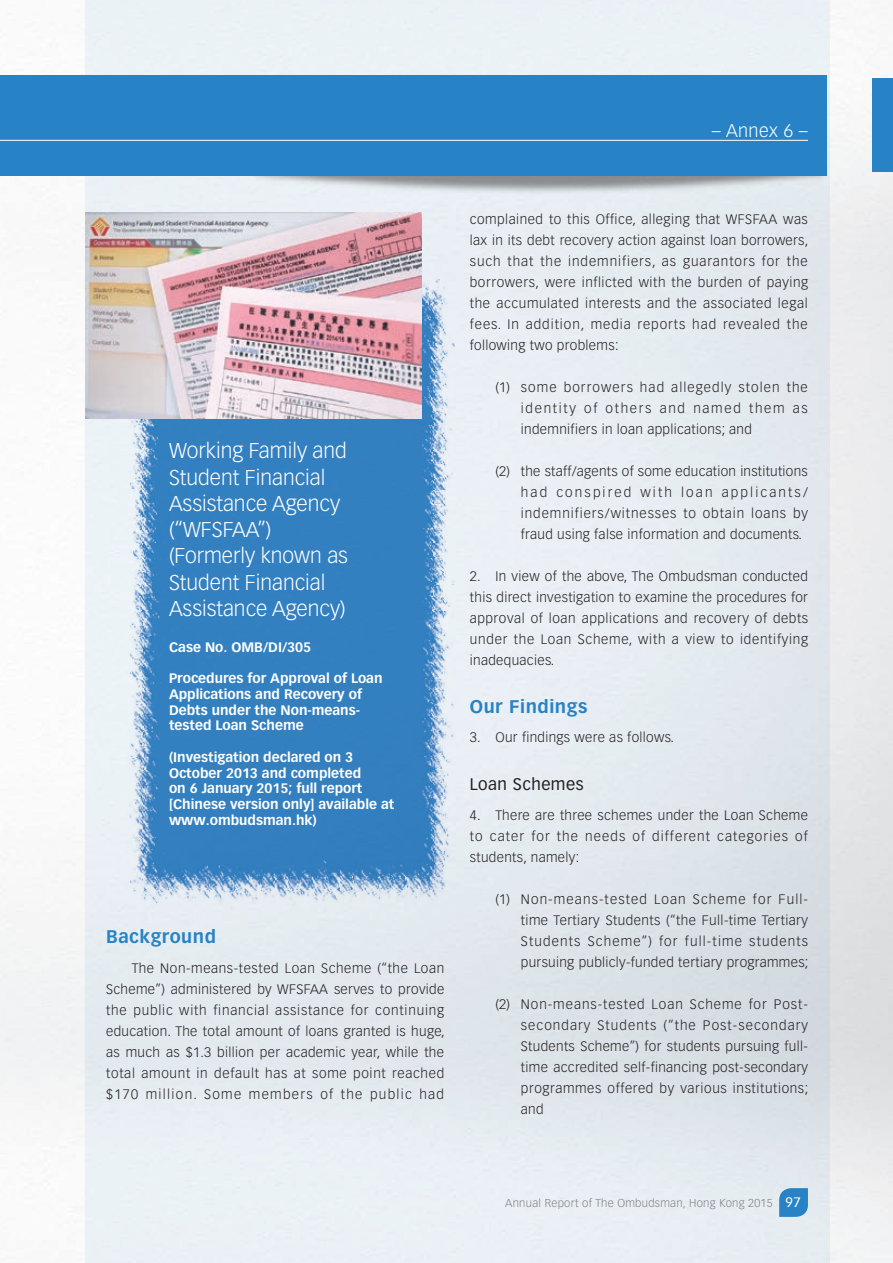
<style>
.page{position:relative;width:893px;height:1263px;background:#fff}
.page>*{position:absolute;margin:0;border:0;box-sizing:border-box;transform-origin:0 0}
.t1{font:300 21px/26.2px "Vectora LT Std";color:#fff}
.t2{font:700 18px "Vectora LT Std";letter-spacing:.03em;color:#2783c5}
.t3{font:300 18px "Vectora LT Std";letter-spacing:.025em;color:#fff}
.t4{font:16.5px "Vectora LT Std";letter-spacing:.03em;color:#231f20}
.t5{font:300 13.5px/21px "Vectora LT Std";letter-spacing:.045em;color:#231f20;text-align:justify}
.t6{font:700 13.5px/15.8px "Vectora LT Std";color:#fff}
.t7{font:300 13.5px "Vectora LT Std";letter-spacing:.025em;color:#231f20}
.t8{font:300 11.25px "Vectora LT Std";letter-spacing:.025em;color:#808285}
.s1{font-weight:400;font-size:13.5px;color:#fff}
</style>
<div class="page">
<img style="left:0;top:0;width:893px;height:1263px">
<div style="left:85px;top:0;width:744px;height:1263px;background:linear-gradient(to right,#eaf1f5,#e0e7ec)"></div>
<svg style="left:779px;top:1188px;width:29px;height:29px"></svg>
<img style="left:200px;top:176px;width:693px;height:24px">
<div style="left:872px;top:79px;width:21px;height:93px;background:#2783c5"></div>
<div style="left:0;top:75px;width:826px;height:101px;background:#2783c5"></div>
<hr style="left:0;top:140px;width:808px;height:1px;background:#fff">
<img style="left:119px;top:264px;width:338px;height:651px">
<img style="left:85px;top:213px;width:337px;height:206px">
<h2 class="t3" style="left:712px;top:120px;width:98px">– Annex 6 –</h2>
<h1 class="t1" style="left:169px;top:438px;width:180px">Working Family and<br>Student Financial<br>Assistance Agency (“WFSFAA”) (Formerly known as<br>Student Financial<br>Assistance Agency)</h1>
<p class="t6" style="left:169px;top:639px;width:144px">Case No. OMB/DI/305</p>
<p class="t6" style="left:169px;top:670px;width:215px">Procedures for Approval of Loan<br>Applications and Recovery of<br>Debts under the Non-means&shy;tested Loan Scheme</p>
<p class="t6" style="left:169px;top:749px;width:227px">(Investigation declared on 3<br>October 2013 and completed<br>on 6 January 2015; full report [Chinese version only] available at www.ombudsman.hk)</p>
<h2 class="t2" style="left:106px;top:926px;width:111px">Background</h2>
<p class="t5" style="left:106px;top:958px;width:340px;text-indent:26px">The Non-means-tested Loan Scheme (“the Loan Scheme”) administered by WFSFAA serves to provide the public with financial assistance for continuing education. The total amount of loans granted is huge, as much as $1.3 billion per academic year, while the total amount in default has at some point reached $170 million. Some members of the public had</p>
<p class="t5" style="left:470px;top:209px;width:340px">complained to this Office, alleging that WFSFAA was lax in its debt recovery action against loan borrowers, such that the indemnifiers, as guarantors for the borrowers, were inflicted with the burden of paying the accumulated interests and the associated legal fees. In addition, media reports had revealed the following two problems:</p>
<p class="t5" style="left:521px;top:377px;width:288px;text-indent:-26px">(1) some borrowers had allegedly stolen the identity of others and named them as indemnifiers in loan applications; and</p>
<p class="t5" style="left:521px;top:461px;width:289px;text-indent:-26px">(2) the staff/agents of some education institutions had conspired with loan applicants/ indemnifiers/witnesses to obtain loans by fraud using false information and documents.</p>
<p class="t5" style="left:470px;top:566px;width:340px">2. In view of the above, The Ombudsman conducted this direct investigation to examine the procedures for approval of loan applications and recovery of debts under the Loan Scheme, with a view to identifying inadequacies.</p>
<h2 class="t2" style="left:470px;top:695px;width:119px">Our Findings</h2>
<p class="t7" style="left:470px;top:730px;width:206px">3. Our findings were as follows.</p>
<p class="t4" style="left:470px;top:775px;width:115px">Loan Schemes</p>
<p class="t5" style="left:470px;top:805px;width:340px">4. There are three schemes under the Loan Scheme to cater for the needs of different categories of students, namely:</p>
<p class="t5" style="left:521px;top:889px;width:289px;text-indent:-26px">(1) Non-means-tested Loan Scheme for Full&shy;time Tertiary Students (“the Full-time Tertiary Students Scheme”) for full-time students pursuing publicly-funded tertiary programmes;</p>
<p class="t5" style="left:521px;top:994px;width:289px;text-indent:-26px">(2) Non-means-tested Loan Scheme for Post&shy;secondary Students (“the Post-secondary Students Scheme”) for students pursuing full&shy;time accredited self-financing post-secondary programmes offered by various institutions; and</p>
<p class="t8" style="left:505px;top:1196px;width:297px">Annual Report of The Ombudsman, Hong Kong 2015 <span class="s1">97</span></p>
</div>
